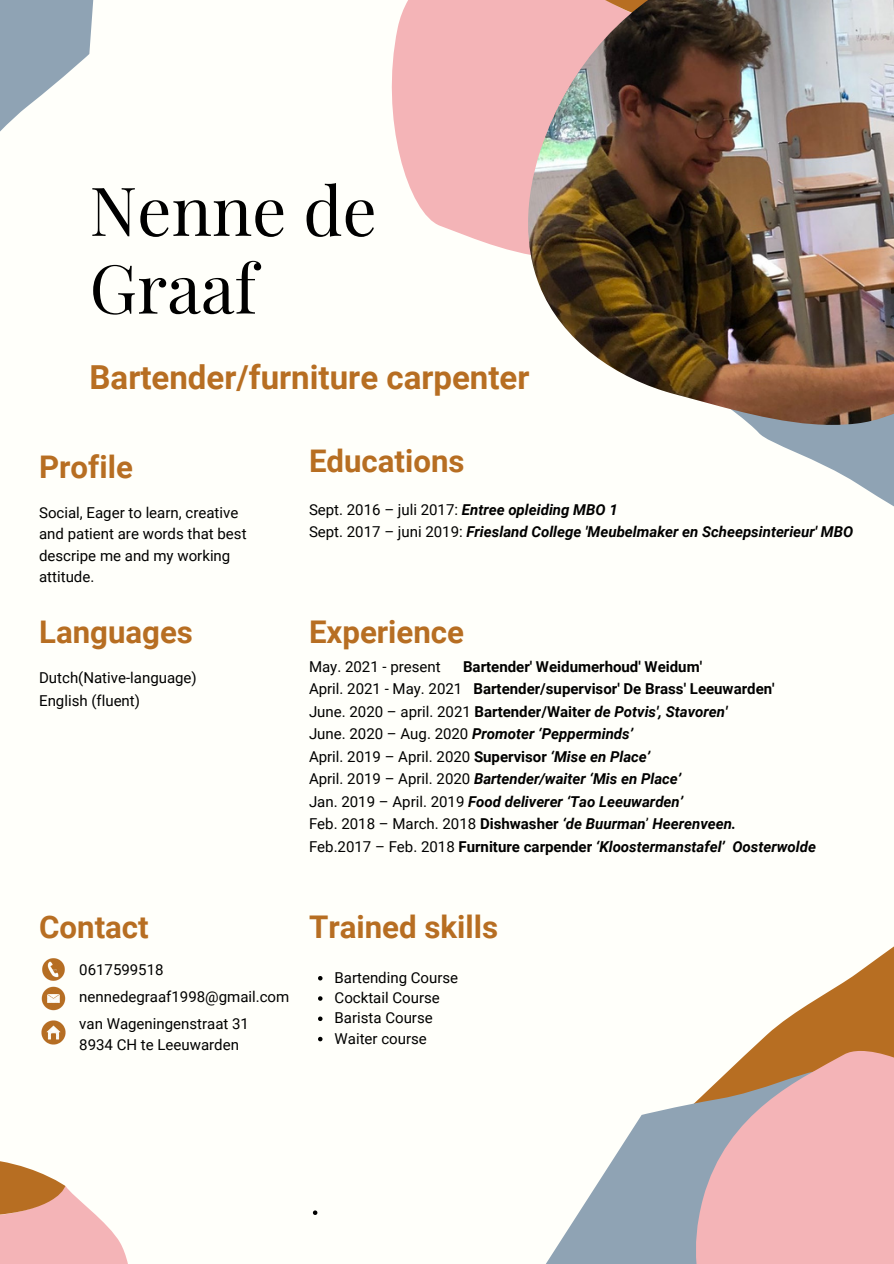
<style>
.page{position:relative;width:894px;height:1264px;background:#fff}
.page>*{position:absolute;margin:0;border:0;box-sizing:border-box;transform-origin:0 0}
.t1{font:67.65px/77.7px "Playfair Display";color:#000}
.t2{font:700 33px "Roboto";color:#b76e22}
.t3{font:700 31.2px "Roboto";color:#b76e22}
.t4{font:italic 700 15px/22.5px "Roboto";color:#000}
.t5{font:15px/21.5px "Roboto";color:#000}
.s1{font-weight:400;font-style:normal}
.s2{font-style:normal}
</style>
<div class="page">
<div style="left:0;top:0;width:893px;height:1263px;background:#fffffa"></div>
<svg style="left:0;top:1161px;width:128px;height:102px"></svg>
<svg style="left:0;top:0;width:93px;height:131px"></svg>
<svg style="left:750px;top:947px;width:143px;height:103px;fill:#b76e22"></svg>
<svg style="left:391px;top:0;width:137px;height:255px;background:#f5bec0"></svg>
<svg style="left:749px;top:424px;width:144px;height:82px"></svg>
<img style="left:528px;top:0;width:365px;height:424px">
<img style="left:41px;top:958px;width:25px;height:53px">
<img style="left:41px;top:1020px;width:25px;height:25px">
<svg style="left:313px;top:1210px;width:4px;height:4px"></svg>
<svg style="left:546px;top:1103px;width:148px;height:160px;fill:#8fa3b4"></svg>
<svg style="left:694px;top:1050px;width:199px;height:213px;background:#e4aeac"></svg>
<svg style="left:318px;top:976px;width:4px;height:4px"></svg>
<svg style="left:318px;top:996px;width:4px;height:4px"></svg>
<svg style="left:318px;top:1016px;width:4px;height:5px"></svg>
<svg style="left:318px;top:1036px;width:4px;height:5px"></svg>
<h1 class="t1" style="left:89px;top:169px;width:289px">Nenne de<br>Graaf</h1>
<h2 class="t2" style="left:89px;top:358px;width:441px">Bartender/furniture carpenter</h2>
<h3 class="t3" style="left:39px;top:449px;width:95px">Profile</h3>
<h3 class="t3" style="left:309px;top:443px;width:157px">Educations</h3>
<p class="t5" style="left:39px;top:502px;width:209px">Social, Eager to learn, creative and patient are words that best descripe me and my working attitude.</p>
<p class="t4" style="left:309px;top:499px;width:545px;line-height:21.5px"><span class="s1">Sept. 2016 – juli 2017:</span> Entree opleiding MBO 1<br><span class="s1">Sept. 2017 – juni 2019:</span> Friesland College 'Meubelmaker en Scheepsinterieur' MBO</p>
<h3 class="t3" style="left:39px;top:614px;width:155px">Languages</h3>
<h3 class="t3" style="left:309px;top:614px;width:157px">Experience</h3>
<p class="t5" style="left:39px;top:666px;width:159px;line-height:22.5px">Dutch(Native-language)<br>English (fluent)</p>
<p class="t4" style="left:309px;top:655px;width:508px;text-indent:154px"><span class="s2">Bartender' Weidumerhoud' Weidum'<br></span><span class="s1">April. 2021 - May. 2021</span> <span class="s2">Bartender/supervisor' De Brass' Leeuwarden'<br></span><span class="s1">June. 2020 – april. 2021</span> <span class="s2">Bartender/Waiter</span> de Potvis', Stavoren'<br><span class="s1">June. 2020 – Aug. 2020</span> Promoter ‘Pepperminds’<br><span class="s1">April. 2019 – April. 2020</span> <span class="s2">Supervisor</span> ‘Mise en Place’<br><span class="s1">April. 2019 – April. 2020</span> Bartender/waiter ‘Mis en Place’<br><span class="s1">Jan. 2019 – April. 2019</span> Food deliverer ‘Tao Leeuwarden’<br><span class="s1">Feb. 2018 – March. 2018</span> <span class="s2">Dishwasher</span> ‘de Buurman<span class="s1">’</span> Heerenveen.<br><span class="s1">Feb.2017 – Feb. 2018</span> <span class="s2">Furniture carpender</span> ‘Kloostermanstafel’ Oosterwolde</p>
<p class="t5" style="left:309px;top:655px;width:133px">May. 2021 - present</p>
<h3 class="t3" style="left:39px;top:909px;width:111px">Contact</h3>
<p class="t5" style="left:79px;top:956px;width:211px;line-height:27px">0617599518 nennedegraaf1998@gmail.com van Wageningenstraat 31</p>
<p class="t5" style="left:79px;top:1033px;width:161px">8934 CH te Leeuwarden</p>
<h3 class="t3" style="left:309px;top:909px;width:191px">Trained skills</h3>
<p class="t5" style="left:334px;top:967px;width:125px;line-height:20.2px">Bartending Course<br>Cocktail Course<br>Barista Course<br>Waiter course</p>
</div>
